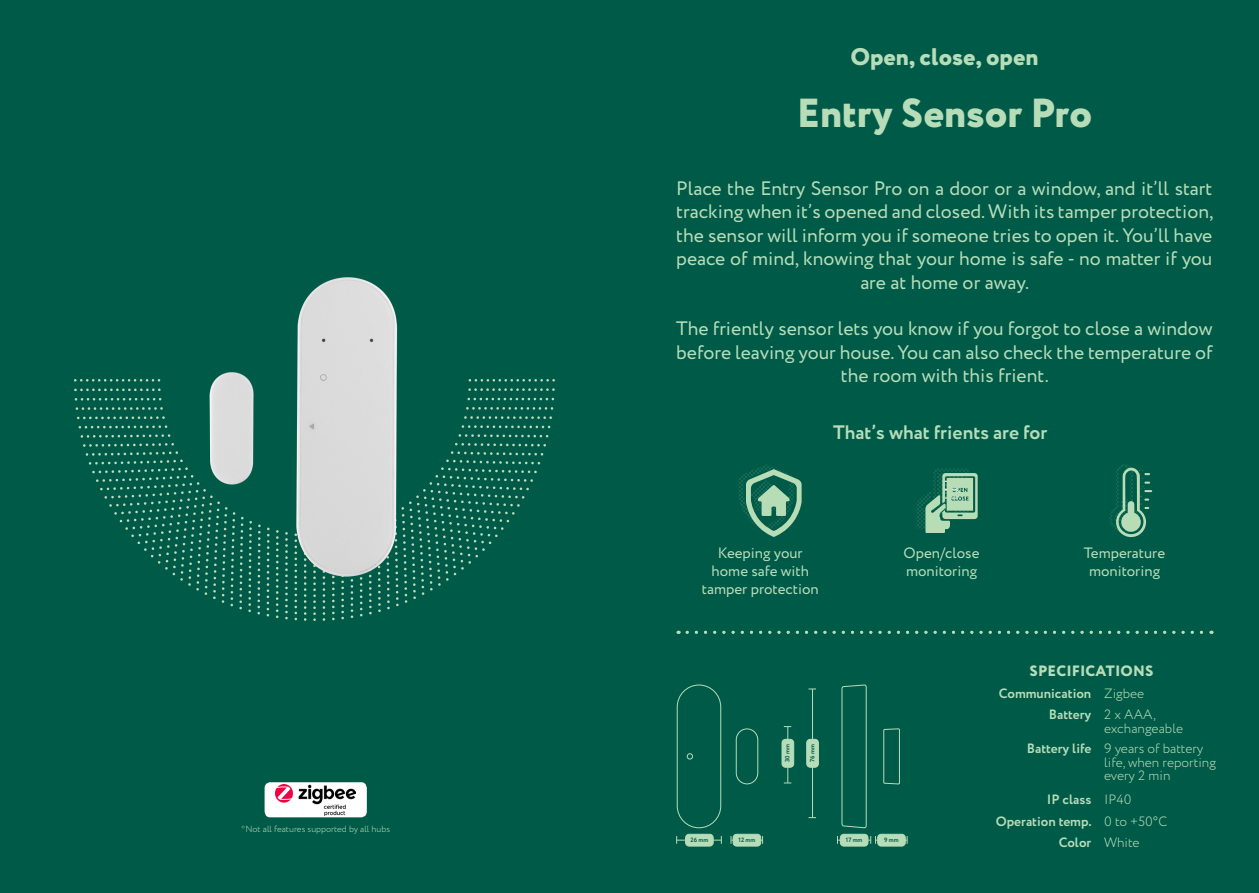
<style>
.page{position:relative;width:1259px;height:893px;background:#005a48}
.page>*{position:absolute;margin:0;border:0;box-sizing:border-box;transform-origin:0 0}
.t1{font:800 40.5px "Circe";color:#b7ddb8}
.t2{font:800 24px "Circe";color:#b7ddb8}
.t3{font:19.5px/23.4px "Circe";color:#b7ddb8;text-align:center}
.t4{font:700 19.5px "Circe";color:#b7ddb8}
.t5{font:15px/18px "Circe";color:#b7ddb8;text-align:center}
.t6{font:800 15px "Circe";letter-spacing:.01em;color:#b7ddb8}
.t7{font:300 13.5px "Circe";color:#b7ddb8}
.t8{font:700 13.5px "Circe";color:#b7ddb8}
.t9{font:300 9px "Circe";color:#b7ddb8}
.t10{font:700 6.3px "Circe";color:#005a48}
.t11{font:700 6.15px "Circe";color:#005a48}
</style>
<div class="page">
<img style="left:75px;top:380px;width:479px;height:241px">
<img style="left:142px;top:257px;width:347px;height:339px">
<div style="left:265px;top:782px;width:102px;height:35px;background:#fff;border-radius:6px"></div>
<img style="left:275px;top:784px;width:81px;height:31px">
<hr style="left:812px;top:689px;width:1px;height:128px;background:#b7ddb8">
<div style="left:806px;top:739px;width:12px;height:28px;background:#b7ddb8;border-radius:4px"></div>
<div style="left:806px;top:739px;width:12px;height:28px;border:1px solid #b7ddb8;border-radius:4px"></div>
<hr style="left:787px;top:727px;width:1px;height:56px;background:#b7ddb8">
<div style="left:782px;top:739px;width:11px;height:28px;background:#b7ddb8;border-radius:4px"></div>
<div style="left:782px;top:739px;width:12px;height:28px;border:1px solid #b7ddb8;border-radius:4px"></div>
<div style="left:677px;top:685px;width:44px;height:143px;background:#005a48;border-radius:22px"></div>
<div style="left:677px;top:685px;width:44px;height:143px;border:1px solid #b7ddb8;border-radius:22px"></div>
<svg style="left:687px;top:753px;width:6px;height:6px"></svg>
<div style="left:736px;top:729px;width:22px;height:55px;background:#005a48;border-radius:11px"></div>
<div style="left:736px;top:728px;width:22px;height:56px;border:1px solid #b7ddb8;border-radius:11px"></div>
<hr style="left:676px;top:840px;width:45px;height:1px;background:#b7ddb8">
<hr style="left:731px;top:840px;width:31px;height:1px;background:#b7ddb8">
<div style="left:685px;top:834px;width:28px;height:12px;background:#b7ddb8;border-radius:4px"></div>
<div style="left:685px;top:834px;width:28px;height:12px;border:1px solid #b7ddb8;border-radius:4px"></div>
<div style="left:733px;top:834px;width:27px;height:12px;background:#b7ddb8;border-radius:4px"></div>
<div style="left:733px;top:834px;width:28px;height:12px;border:1px solid #b7ddb8;border-radius:4px"></div>
<hr style="left:837px;top:840px;width:33px;height:1px;background:#b7ddb8">
<hr style="left:875px;top:840px;width:32px;height:1px;background:#b7ddb8">
<svg style="left:870px;top:836px;width:6px;height:8px"></svg>
<div style="left:840px;top:834px;width:28px;height:12px;background:#b7ddb8;border-radius:4px"></div>
<div style="left:840px;top:834px;width:28px;height:12px;border:1px solid #b7ddb8;border-radius:4px"></div>
<div style="left:877px;top:834px;width:28px;height:12px;background:#b7ddb8;border-radius:4px"></div>
<div style="left:877px;top:834px;width:28px;height:12px;border:1px solid #b7ddb8;border-radius:4px"></div>
<svg style="left:841px;top:684px;width:26px;height:145px;background:#0f6551"></svg>
<svg style="left:883px;top:728px;width:17px;height:57px"></svg>
<svg style="left:916px;top:469px;width:61px;height:64px;background:#54967b"></svg>
<div style="left:949px;top:486px;width:21px;height:8px;border:1px solid #b7ddb7;border-radius:2px"></div>
<div style="left:949px;top:495px;width:21px;height:8px;border:1px solid #b7ddb7;border-radius:2px"></div>
<svg style="left:1109px;top:464px;width:43px;height:73px;background:#337f67"></svg>
<svg style="left:738px;top:464px;width:63px;height:73px;background:#3f876e"></svg>
<svg style="left:687px;top:631px;width:525px;height:3px;background:#358068"></svg>
<p class="t9" style="left:241px;top:823px;width:150px">*Not all features supported by all hubs</p>
<p class="t2" style="left:850px;top:41px;width:189px">Open, close, open</p>
<p class="t1" style="left:797px;top:85px;width:297px">Entry Sensor Pro</p>
<p class="t3" style="left:676px;top:177px;width:538px">Place the Entry Sensor Pro on a door or a window, and it’ll start tracking when it’s opened and closed. With its tamper protection, the sensor will inform you if someone tries to open it. You’ll have peace of mind, knowing that your home is safe - no matter if you are at home or away.</p>
<p class="t3" style="left:676px;top:318px;width:538px">The friently sensor lets you know if you forgot to close a window before leaving your house. You can also check the temperature of the room with this frient.</p>
<p class="t4" style="left:833px;top:419px;width:216px">That’s what frients are for</p>
<p class="t5" style="left:718px;top:545px;width:86px">Keeping your</p>
<p class="t5" style="left:702px;top:563px;width:118px">home safe with tamper protection</p>
<p class="t5" style="left:903px;top:545px;width:78px;text-align:left">Open/close monitoring</p>
<p class="t5" style="left:1084px;top:544px;width:83px">Temperature monitoring</p>
<p class="t11" style="left:783px;top:762px;width:19px;rotate:-90deg">30 mm</p>
<p class="t11" style="left:808px;top:762px;width:19px;rotate:-90deg">76 mm</p>
<p class="t10" style="left:690px;top:836px;width:19px">26 mm</p>
<p class="t10" style="left:738px;top:836px;width:18px">12 mm</p>
<p class="t10" style="left:846px;top:836px;width:18px">17 mm</p>
<p class="t10" style="left:884px;top:836px;width:16px">9 mm</p>
<p class="t6" style="left:1029px;top:660px;width:125px">SPECIFICATIONS</p>
<p class="t8" style="left:999px;top:684px;width:94px">Communication</p>
<p class="t7" style="left:1104px;top:685px;width:42px">Zigbee</p>
<p class="t8" style="left:1048px;top:706px;width:44px">Battery</p>
<p class="t7" style="left:1104px;top:706px;width:53px">2 x AAA,</p>
<p class="t7" style="left:1104px;top:719px;width:81px">exchangeable</p>
<p class="t8" style="left:1027px;top:740px;width:66px">Battery life</p>
<p class="t7" style="left:1104px;top:740px;width:101px">9 years of battery</p>
<p class="t7" style="left:1104px;top:753px;width:113px">life, when reporting</p>
<p class="t7" style="left:1104px;top:767px;width:68px">every 2 min</p>
<p class="t8" style="left:1046px;top:791px;width:46px">IP class</p>
<p class="t7" style="left:1104px;top:791px;width:29px">IP40</p>
<p class="t8" style="left:995px;top:812px;width:98px">Operation temp.</p>
<p class="t7" style="left:1104px;top:812px;width:65px">0 to +50°C</p>
<p class="t8" style="left:1059px;top:833px;width:34px">Color</p>
<p class="t7" style="left:1104px;top:833px;width:37px">White</p>
</div>
